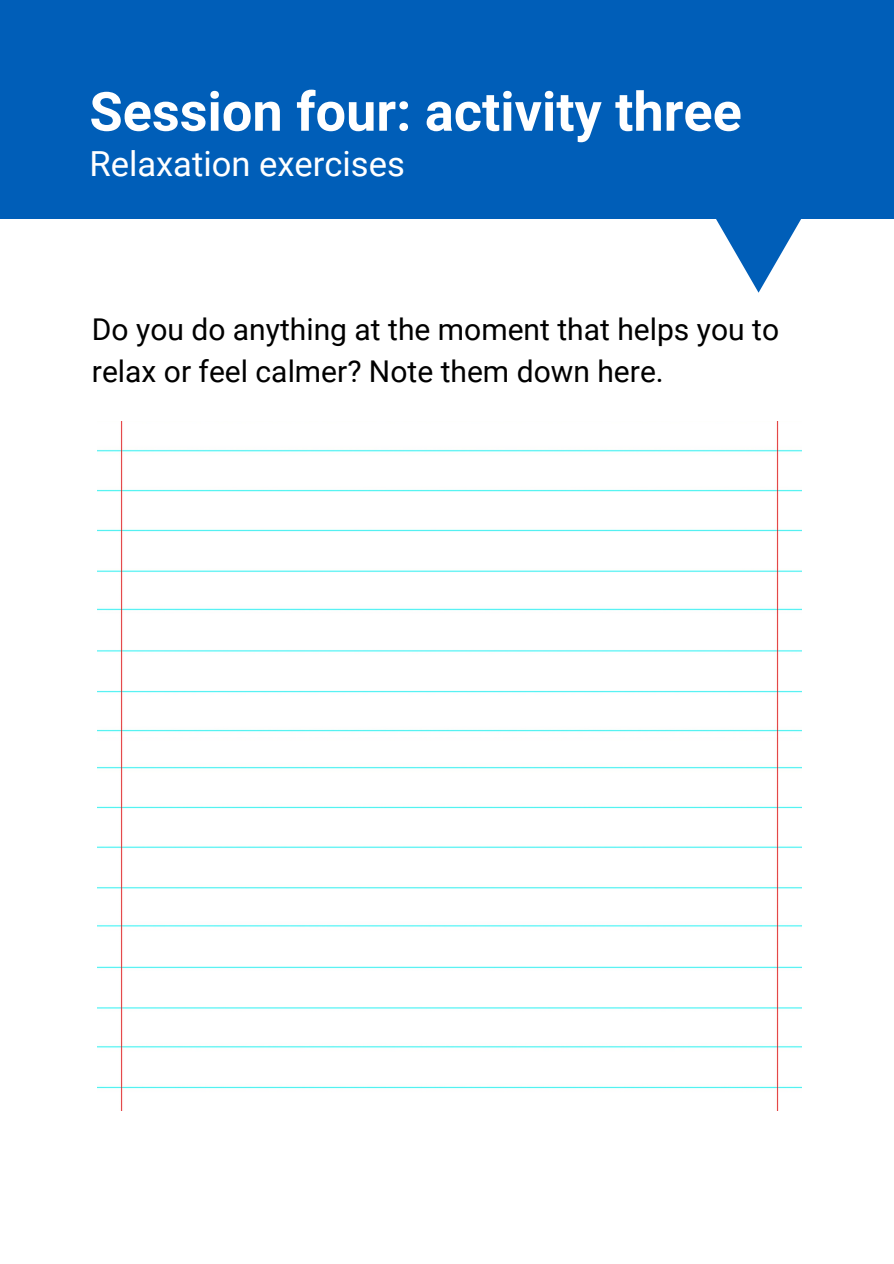
<style>
.page{position:relative;width:894px;height:1264px;background:#fff}
.page>*{position:absolute;margin:0;border:0;box-sizing:border-box;transform-origin:0 0}
.t1{font:700 54px "Roboto";color:#fff}
.t2{font:34.5px "Roboto";color:#fff}
.t3{font:30px/41.7px "Roboto";color:#000}
</style>
<div class="page">
<div style="left:0;top:0;width:893px;height:219px;background:#005eb8"></div>
<svg style="left:716px;top:219px;width:85px;height:74px"></svg>
<img style="left:98px;top:421px;width:703px;height:316px">
<img style="left:98px;top:737px;width:703px;height:373px">
<h1 class="t1" style="left:89px;top:81px;width:653px">Session four: activity three</h1>
<p class="t2" style="left:89px;top:144px;width:317px">Relaxation exercises</p>
<p class="t3" style="left:92px;top:309px;width:688px">Do you do anything at the moment that helps you to relax or feel calmer? Note them down here.</p>
</div>
